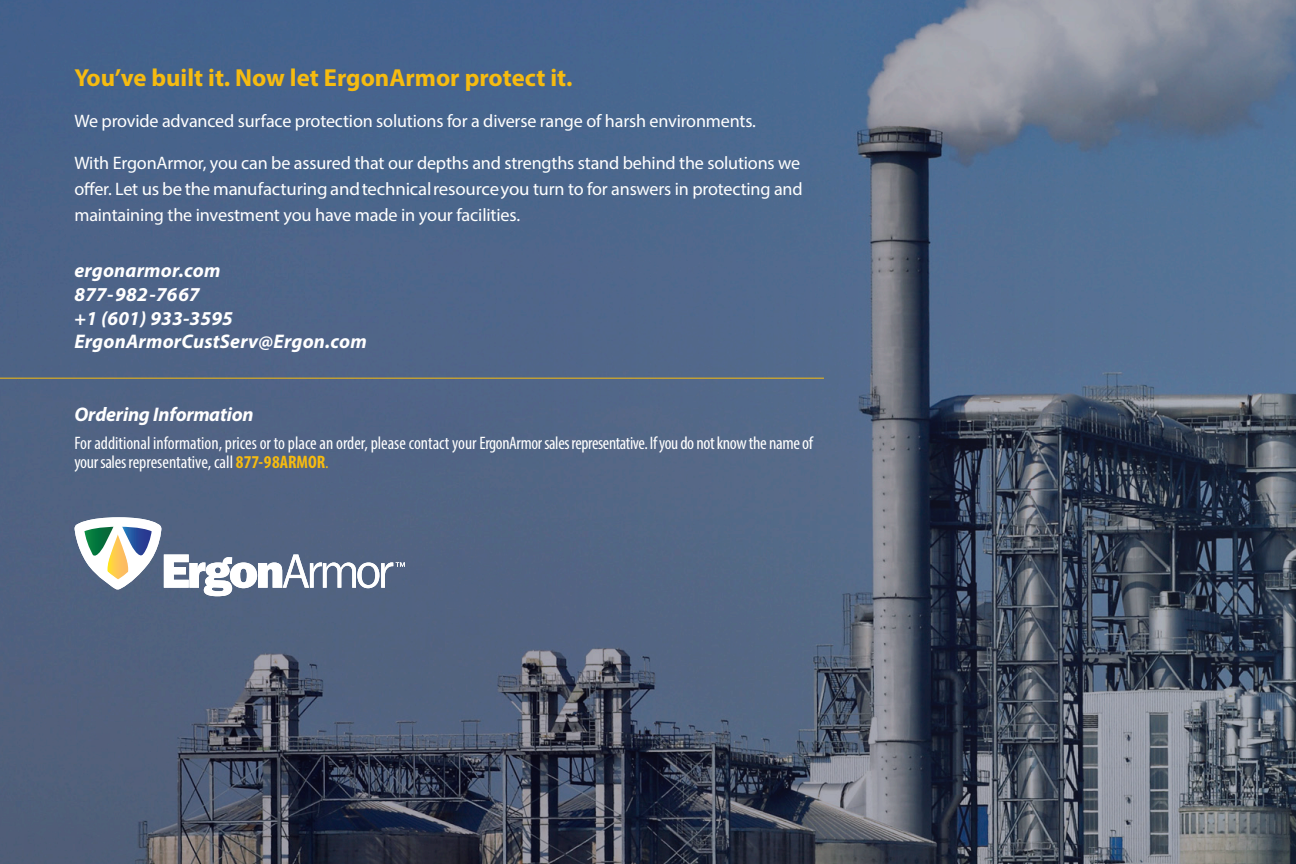
<style>
.page{position:relative;width:1296px;height:864px;background:#fff}
.page>*{position:absolute;margin:0;border:0;box-sizing:border-box;transform-origin:0 0}
.t1{font:700 24.6px "Myriad Pro";color:#f6bb10}
.t2{font:italic 700 19.8px "Myriad Pro";letter-spacing:.01em;color:#fff}
.t3{font:italic 700 19.8px "Myriad Pro";letter-spacing:-.01em;color:#fff}
.t4{font:18.2px/26.4px "Myriad Pro";letter-spacing:-.01em;color:#fff}
.t5{font:condensed 18.2px/18.2px "Myriad Pro";letter-spacing:-.005em;color:#fff}
.s1{font-weight:700;color:#f6bb10}
.s2{color:#f6bb10}
</style>
<div class="page">
<img style="left:0;top:0;width:1296px;height:864px">
<svg style="left:74px;top:517px;width:331px;height:79px"></svg>
<hr style="left:0;top:378px;width:824px;height:1px;background:#f6bb10">
<p class="t1" style="left:74px;top:62px;width:499px">You’ve built it. Now let ErgonArmor protect it.</p>
<p class="t4" style="left:74px;top:108px;width:683px">We provide advanced surface protection solutions for a diverse range of harsh environments.</p>
<p class="t4" style="left:74px;top:149px;width:730px">With ErgonArmor, you can be assured that our depths and strengths stand behind the solutions we offer. Let us be the manufacturing and technical resource you turn to for answers in protecting and maintaining the investment you have made in your facilities.</p>
<p class="t2" style="left:74px;top:258px;width:147px">ergonarmor.com</p>
<p class="t2" style="left:74px;top:281px;width:127px">877-982-7667</p>
<p class="t2" style="left:74px;top:305px;width:160px">+1 (601) 933-3595</p>
<p class="t2" style="left:74px;top:329px;width:294px">ErgonArmorCustServ@Ergon.com</p>
<p class="t3" style="left:74px;top:402px;width:181px">Ordering Information</p>
<p class="t5" style="left:74px;top:434px;width:740px">For additional information, prices or to place an order, please contact your ErgonArmor sales representative. If you do not know the name of your sales representative, call <span class="s1">877-98ARMOR</span><span class="s2">.</span></p>
</div>
